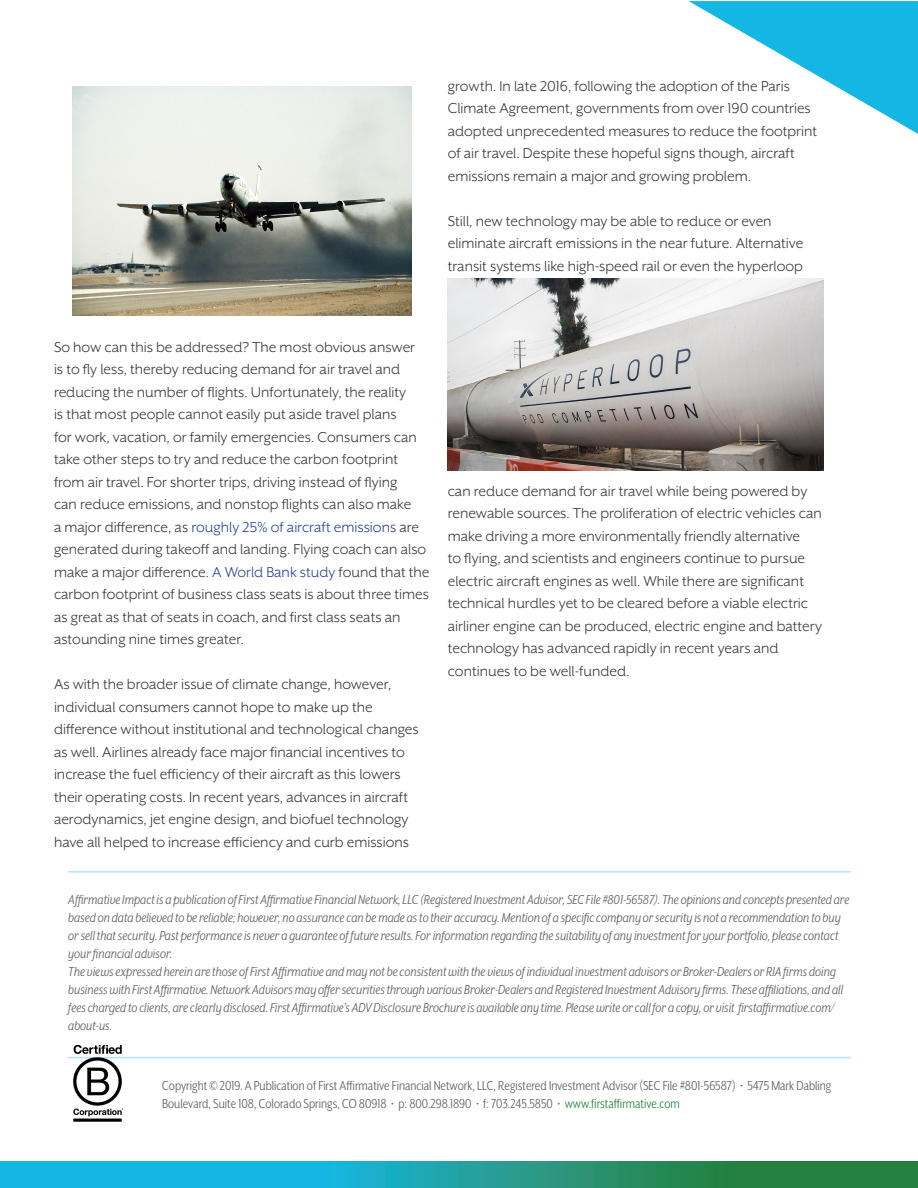
<style>
.page{position:relative;width:918px;height:1188px;background:#fff}
.page>*{position:absolute;margin:0;border:0;box-sizing:border-box;transform-origin:0 0}
.t1{font:16.5px/22.5px "Mr Eaves XL San OT";color:#323332}
.Disclosure{font:italic 15px/18px "Mr Eaves XL San Nar OT";color:#5d5d5d}
.Disclosure-2{font:15px/18px "Mr Eaves XL San Nar OT";color:#5d5d5d}
.s1{color:#253f8e}
.s2{color:#23803e}
</style>
<div class="page">
<svg style="left:689px;top:1px;width:229px;height:133px"></svg>
<svg style="left:0;top:1161px;width:918px;height:27px;background:#1d9f9a"></svg>
<img style="left:448px;top:279px;width:376px;height:192px">
<img style="left:73px;top:86px;width:338px;height:230px">
<hr style="left:68px;top:1057px;width:783px;height:1px;background:#b4e2f5">
<hr style="left:68px;top:871px;width:783px;height:2px;background:#b4e2f5">
<img style="left:67px;top:1044px;width:62px;height:78px">
<p class="t1" style="left:448px;top:75px;width:371px">growth. In late 2016, following the adoption of the Paris Climate Agreement, governments from over 190 countries adopted unprecedented measures to reduce the footprint of air travel. Despite these hopeful signs though, aircraft emissions remain a major and growing problem.</p>
<p class="t1" style="left:448px;top:210px;width:357px">Still, new technology may be able to reduce or even eliminate aircraft emissions in the near future. Alternative transit systems like high-speed rail or even the hyperloop</p>
<p class="t1" style="left:54px;top:335px;width:377px">So how can this be addressed? The most obvious answer<br>is to fly less, thereby reducing demand for air travel and reducing the number of flights. Unfortunately, the reality<br>is that most people cannot easily put aside travel plans<br>for work, vacation, or family emergencies. Consumers can take other steps to try and reduce the carbon footprint from air travel. For shorter trips, driving instead of flying<br>can reduce emissions, and nonstop flights can also make<br>a major difference, as <span class="s1">roughly 25% of aircraft emissions</span> are generated during takeoff and landing. Flying coach can also make a major difference. <span class="s1">A World Bank study</span> found that the carbon footprint of business class seats is about three times as great as that of seats in coach, and first class seats an astounding nine times greater.</p>
<p class="t1" style="left:54px;top:673px;width:366px">As with the broader issue of climate change, however, individual consumers cannot hope to make up the difference without institutional and technological changes as well. Airlines already face major financial incentives to increase the fuel efficiency of their aircraft as this lowers their operating costs. In recent years, advances in aircraft aerodynamics, jet engine design, and biofuel technology have all helped to increase efficiency and curb emissions</p>
<p class="t1" style="left:448px;top:480px;width:376px">can reduce demand for air travel while being powered by renewable sources. The proliferation of electric vehicles can make driving a more environmentally friendly alternative<br>to flying, and scientists and engineers continue to pursue electric aircraft engines as well. While there are significant technical hurdles yet to be cleared before a viable electric airliner engine can be produced, electric engine and battery technology has advanced rapidly in recent years and continues to be well-funded.</p>
<p class="Disclosure" style="left:68px;top:891px;width:783px">Affirmative Impact is a publication of First Affirmative Financial Network, LLC (Registered Investment Advisor, SEC File #801-56587). The opinions and concepts presented are based on data believed to be reliable; however, no assurance can be made as to their accuracy. Mention of a specific company or security is not a recommendation to buy or sell that security. Past performance is never a guarantee of future results. For information regarding the suitability of any investment for your portfolio, please contact your financial advisor.<br>The views expressed herein are those of First Affirmative and may not be consistent with the views of individual investment advisors or Broker-Dealers or RIA firms doing business with First Affirmative. Network Advisors may offer securities through various Broker-Dealers and Registered Investment Advisory firms. These affiliations, and all fees charged to clients, are clearly disclosed. First Affirmative’s ADV Disclosure Brochure is available any time. Please write or call for a copy, or visit firstaffirmative.com/ about-us.</p>
<p class="Disclosure-2" style="left:162px;top:1076px;width:671px">Copyright © 2019. A Publication of First Affirmative Financial Network, LLC, Registered Investment Advisor (SEC File #801-56587) • 5475 Mark Dabling<br>Boulevard, Suite 108, Colorado Springs, CO 80918 • p: 800.298.1890 • f: 703.245.5850 • <span class="s2">www.firstaffirmative.com</span></p>
</div>
